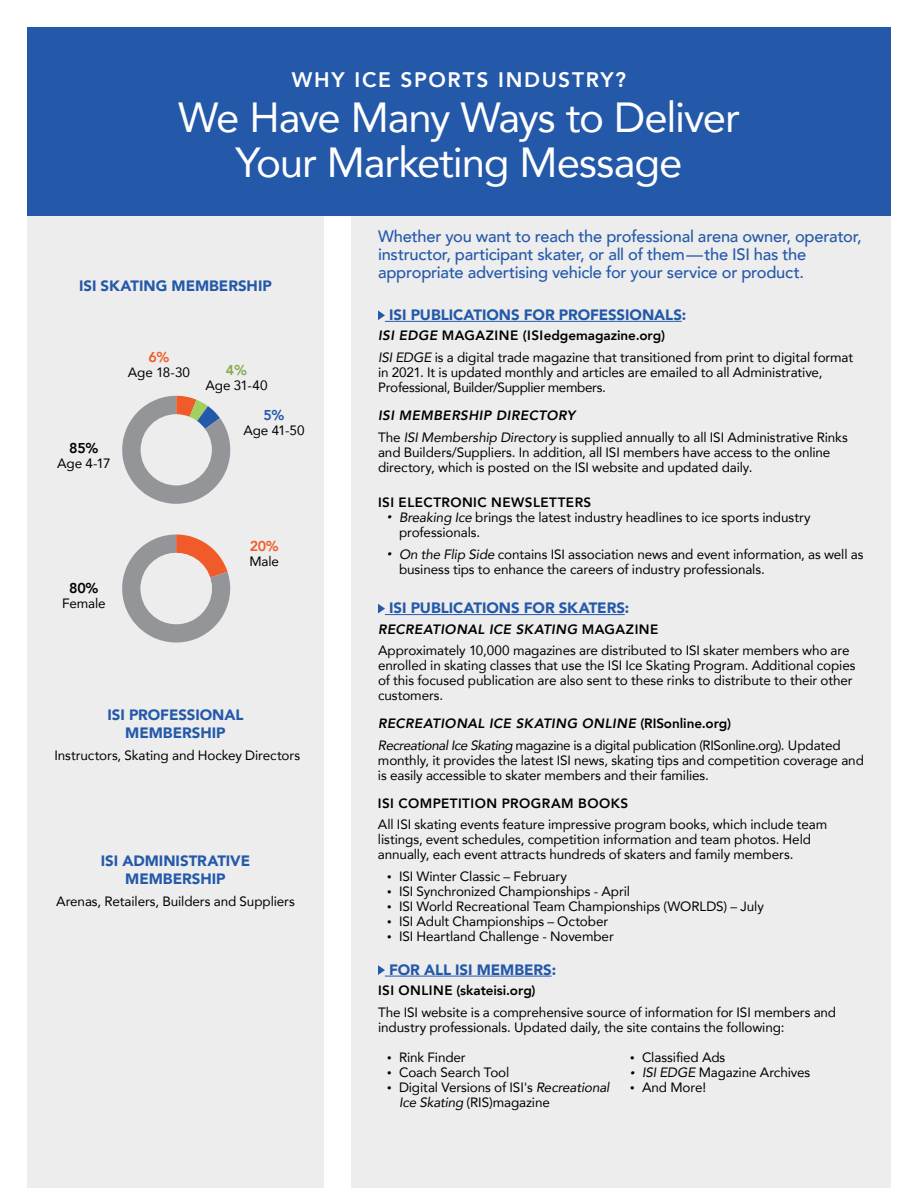
<style>
.page{position:relative;width:918px;height:1188px;background:#fff}
.page>*{position:absolute;margin:0;border:0;box-sizing:border-box;transform-origin:0 0}
.t1{font:42px/45px "Avenir";letter-spacing:-.025em;color:#fff;text-align:center}
.t2{font:800 21px "Avenir";letter-spacing:.08em;color:#fff}
.t3{font:500 16.5px/18px "Avenir";letter-spacing:-.015em;color:#2459a9}
.t4{font:900 15px/18px "Avenir";letter-spacing:-.005em;color:#2459a9;text-align:center}
.t5{font:800 14.25px "Avenir";color:#000}
.t6{font:800 14.25px "Avenir";color:#f15a29}
.t7{font:800 14.25px "Avenir";color:#86ac50}
.t8{font:800 14.25px "Avenir";color:#2459a9}
.t9{font:13.5px/15px "Avenir";letter-spacing:-.01em;color:#000}
.t10{font:13.5px/21.8px "Avenir";letter-spacing:-.03em;color:#000}
.t11{font:800 13.5px "Avenir";letter-spacing:.03em;color:#000}
.t12{font:800 13.5px "Avenir";letter-spacing:.005em;color:#000}
.s1{font-weight:800;font-style:italic}
.s2{font-weight:800}
.s3{font-style:italic}
.s4{font-style:italic;font-size:9px}
.s5{font-size:9px}
</style>
<div class="page">
<div style="left:351px;top:199px;width:540px;height:989px;background:#ededee"></div>
<hr style="left:385px;top:321px;width:297px;height:1px;background:#2459a9">
<hr style="left:385px;top:614px;width:240px;height:1px;background:#2459a9">
<hr style="left:385px;top:976px;width:167px;height:1px;background:#2459a9">
<svg style="left:378px;top:310px;width:7px;height:10px"></svg>
<svg style="left:378px;top:604px;width:7px;height:9px"></svg>
<svg style="left:378px;top:965px;width:7px;height:10px"></svg>
<div style="left:27px;top:27px;width:864px;height:189px;background:#2459a9"></div>
<div style="left:27px;top:216px;width:297px;height:972px;background:#ededee"></div>
<svg style="left:122px;top:396px;width:108px;height:108px"></svg>
<div style="left:141px;top:414px;width:71px;height:71px;background:#ededee;border-radius:50%"></div>
<svg style="left:122px;top:535px;width:108px;height:108px"></svg>
<div style="left:141px;top:553px;width:71px;height:71px;background:#ededee;border-radius:50%"></div>
<h2 class="t2" style="left:292px;top:63px;width:336px">WHY ICE SPORTS INDUSTRY?</h2>
<h1 class="t1" style="left:178px;top:94px;width:563px">We Have Many Ways to Deliver<br>Your Marketing Message</h1>
<p class="t4" style="left:79px;top:277px;width:194px">ISI SKATING MEMBERSHIP</p>
<p class="t5" style="left:69px;top:437px;width:31px">85%</p>
<p class="t9" style="left:57px;top:455px;width:55px">Age 4-17</p>
<p class="t6" style="left:148px;top:346px;width:23px">6%</p>
<p class="t9" style="left:128px;top:364px;width:64px">Age 18-30</p>
<p class="t7" style="left:226px;top:359px;width:23px">4%</p>
<p class="t9" style="left:206px;top:377px;width:63px">Age 31-40</p>
<p class="t8" style="left:263px;top:403px;width:23px">5%</p>
<p class="t9" style="left:243px;top:422px;width:63px">Age 41-50</p>
<p class="t5" style="left:69px;top:577px;width:31px">80%</p>
<p class="t9" style="left:62px;top:596px;width:45px">Female</p>
<p class="t6" style="left:250px;top:535px;width:31px">20%</p>
<p class="t9" style="left:249px;top:554px;width:31px">Male</p>
<p class="t4" style="left:108px;top:706px;width:137px">ISI PROFESSIONAL<br>MEMBERSHIP</p>
<p class="t9" style="left:54px;top:747px;width:247px">Instructors, Skating and Hockey Directors</p>
<p class="t4" style="left:101px;top:851px;width:151px">ISI ADMINISTRATIVE<br>MEMBERSHIP</p>
<p class="t9" style="left:56px;top:893px;width:240px">Arenas, Retailers, Builders and Suppliers</p>
<p class="t3" style="left:378px;top:227px;width:485px">Whether you want to reach the professional arena owner, operator, instructor, participant skater, or all of them —the ISI has the appropriate advertising vehicle for your service or product.</p>
<p class="t4" style="left:389px;top:306px;width:299px">ISI PUBLICATIONS FOR PROFESSIONALS:</p>
<p class="t9" style="left:378px;top:325px;width:477px;line-height:21.8px"><span class="s1">ISI EDGE</span> <span class="s2">MAGAZINE (ISIedgemagazine.org)<br></span><span class="s3">ISI EDGE</span> is a digital trade magazine that transitioned from print to digital format</p>
<p class="t9" style="left:378px;top:365px;width:446px">in 2021. It is updated monthly and articles are emailed to all Administrative,<br>Professional, Builder/Supplier members.</p>
<p class="t9" style="left:378px;top:404px;width:471px;line-height:21.8px"><span class="s1">ISI MEMBERSHIP DIRECTORY<br></span>The <span class="s3">ISI Membership Directory</span> is supplied annually to all ISI Administrative Rinks</p>
<p class="t9" style="left:378px;top:444px;width:454px">and Builders/Suppliers. In addition, all ISI members have access to the online directory, which is posted on the ISI website and updated daily.</p>
<p class="t11" style="left:378px;top:492px;width:215px">ISI ELECTRONIC NEWSLETTERS</p>
<p class="t9" style="left:399px;top:509px;width:413px;text-indent:-12px"><span class="s4">•</span> <span class="s3">Breaking Ice</span> brings the latest industry headlines to ice sports industry professionals.</p>
<p class="t9" style="left:399px;top:546px;width:466px;text-indent:-12px"><span class="s4">•</span> <span class="s3">On the Flip Side</span> contains ISI association news and event information, as well as business tips to enhance the careers of industry professionals.</p>
<p class="t4" style="left:389px;top:599px;width:242px">ISI PUBLICATIONS FOR SKATERS:</p>
<p class="t9" style="left:378px;top:618px;width:473px;line-height:21.8px"><span class="s1">RECREATIONAL ICE SKATING</span> <span class="s2">MAGAZINE<br></span>Approximately 10,000 magazines are distributed to ISI skater members who are</p>
<p class="t9" style="left:378px;top:658px;width:479px">enrolled in skating classes that use the ISI Ice Skating Program. Additional copies of this focused publication are also sent to these rinks to distribute to their other customers.</p>
<p class="t10" style="left:378px;top:712px;width:464px"><span class="s1">RECREATIONAL ICE SKATING ONLINE</span> <span class="s2">(RISonline.org)<br></span><span class="s3">Recreational Ice Skating</span> magazine is a digital publication (RISonline.org). Updated</p>
<p class="t9" style="left:378px;top:752px;width:487px">monthly, it provides the latest ISI news, skating tips and competition coverage and is easily accessible to skater members and their families.</p>
<p class="t11" style="left:378px;top:793px;width:252px">ISI COMPETITION PROGRAM BOOKS</p>
<p class="t9" style="left:378px;top:817px;width:451px">All ISI skating events feature impressive program books, which include team listings, event schedules, competition information and team photos. Held annually, each event attracts hundreds of skaters and family members.</p>
<p class="t9" style="left:387px;top:869px;width:182px"><span class="s5">•</span> ISI Winter Classic – February</p>
<p class="t9" style="left:387px;top:884px;width:245px"><span class="s5">•</span> ISI Synchronized Championships - April</p>
<p class="t9" style="left:387px;top:899px;width:378px"><span class="s5">•</span> ISI World Recreational Team Championships (WORLDS) – July</p>
<p class="t9" style="left:387px;top:914px;width:223px"><span class="s5">•</span> ISI Adult Championships – October</p>
<p class="t9" style="left:387px;top:929px;width:228px"><span class="s5">•</span> ISI Heartland Challenge - November</p>
<p class="t4" style="left:389px;top:960px;width:168px">FOR ALL ISI MEMBERS:</p>
<p class="t12" style="left:378px;top:980px;width:159px">ISI ONLINE (skateisi.org)</p>
<p class="t9" style="left:378px;top:1004px;width:460px">The ISI website is a comprehensive source of information for ISI members and industry professionals. Updated daily, the site contains the following:</p>
<p class="t9" style="left:387px;top:1049px;width:80px"><span class="s5">•</span> Rink Finder</p>
<p class="t9" style="left:387px;top:1064px;width:124px"><span class="s5">•</span> Coach Search Tool</p>
<p class="t9" style="left:399px;top:1079px;width:212px;text-indent:-12px"><span class="s5">•</span> Digital Versions of ISI's <span class="s3">Recreational<br>Ice Skating</span> (RIS)magazine</p>
<p class="t9" style="left:630px;top:1049px;width:97px"><span class="s5">•</span> Classified Ads</p>
<p class="t9" style="left:630px;top:1064px;width:182px"><span class="s4">•</span> <span class="s3">ISI EDGE</span> Magazine Archives</p>
<p class="t9" style="left:630px;top:1079px;width:78px"><span class="s5">•</span> And More!</p>
</div>
